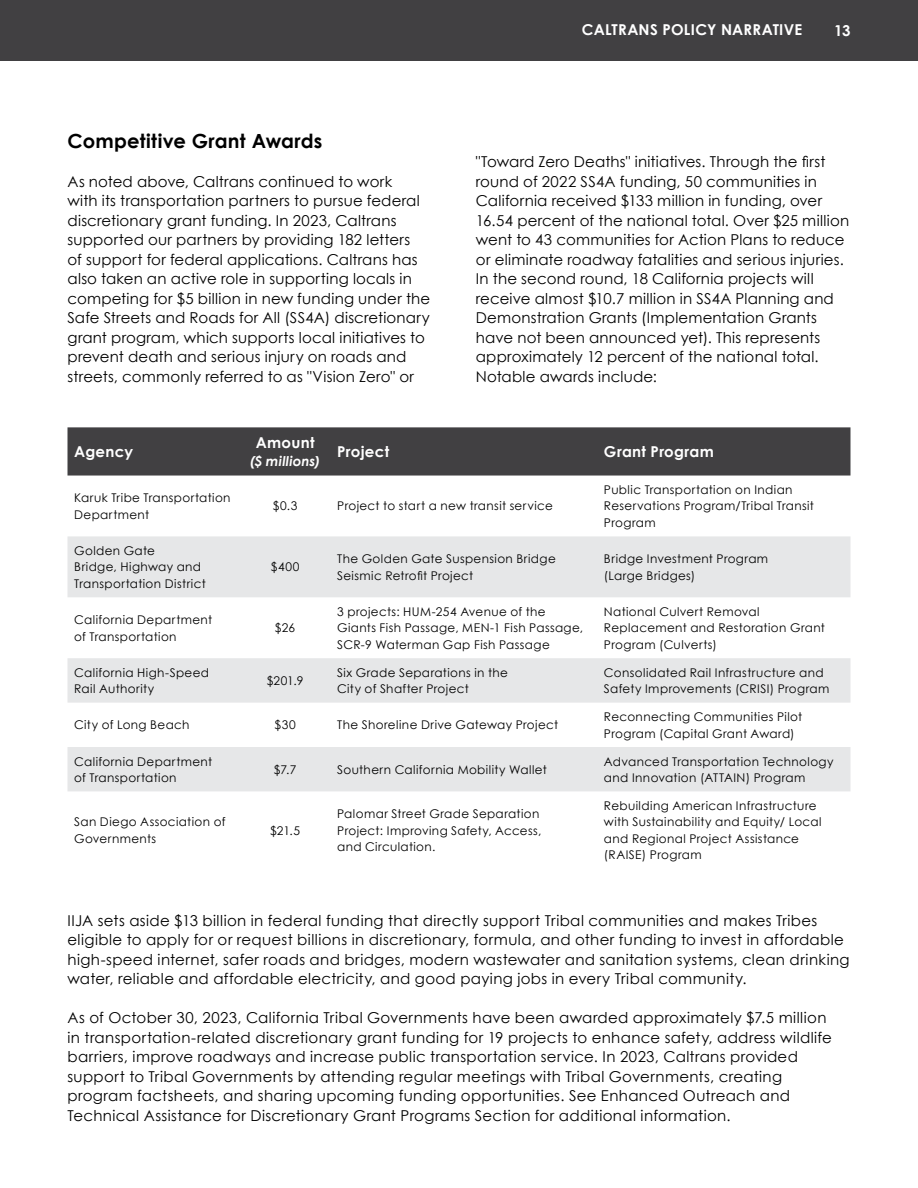
<style>
.page{position:relative;width:918px;height:1188px;background:#fff}
.page>*{position:absolute;margin:0;border:0;box-sizing:border-box;transform-origin:0 0}
.t1{font:700 19.5px "Century Gothic";letter-spacing:.015em;color:#000}
.body{font:15px/19.5px "Century Gothic";letter-spacing:.015em;color:#000}
.body-2{font:700 15px "Century Gothic";letter-spacing:.02em;color:#fff}
.body-3{font:italic 700 13.5px "Century Gothic";letter-spacing:.015em;color:#fff}
.body-4{font:12px/16.5px "Century Gothic";letter-spacing:.03em;color:#000}
</style>
<div class="page">
<div style="left:0;top:0;width:918px;height:60px;background:#414042"></div>
<div style="left:68px;top:427px;width:782px;height:49px;background:#414042"></div>
<svg style="left:68px;top:536px;width:782px;height:255px;fill:#e6e7e8"></svg>
<h2 class="t1" style="left:68px;top:129px;width:257px">Competitive Grant Awards</h2>
<p class="body" style="left:68px;top:172px;width:364px">As noted above, Caltrans continued to work<br>with its transportation partners to pursue federal discretionary grant funding. In 2023, Caltrans supported our partners by providing 182 letters<br>of support for federal applications. Caltrans has also taken an active role in supporting locals in competing for $5 billion in new funding under the Safe Streets and Roads for All (SS4A) discretionary grant program, which supports local initiatives to prevent death and serious injury on roads and streets, commonly referred to as "Vision Zero" or</p>
<p class="body-2" style="left:582px;top:20px;width:222px">CALTRANS POLICY NARRATIVE</p>
<p class="body-2" style="left:834px;top:21px;width:18px">13</p>
<p class="body" style="left:476px;top:152px;width:375px">"Toward Zero Deaths" initiatives. Through the first round of 2022 SS4A funding, 50 communities in California received $133 million in funding, over 16.54 percent of the national total. Over $25 million went to 43 communities for Action Plans to reduce or eliminate roadway fatalities and serious injuries.<br>In the second round, 18 California projects will receive almost $10.7 million in SS4A Planning and Demonstration Grants (Implementation Grants have not been announced yet). This represents approximately 12 percent of the national total.<br>Notable awards include:</p>
<p class="body-2" style="left:74px;top:442px;width:61px">Agency</p>
<p class="body-2" style="left:256px;top:433px;width:60px">Amount</p>
<p class="body-3" style="left:250px;top:452px;width:72px">($ millions)</p>
<p class="body-2" style="left:337px;top:442px;width:54px">Project</p>
<p class="body-2" style="left:604px;top:442px;width:111px">Grant Program</p>
<p class="body-4" style="left:74px;top:489px;width:158px">Karuk Tribe Transportation<br>Department</p>
<p class="body-4" style="left:273px;top:498px;width:26px">$0.3</p>
<p class="body-4" style="left:337px;top:498px;width:217px">Project to start a new transit service</p>
<p class="body-4" style="left:604px;top:481px;width:211px">Public Transportation on Indian<br>Reservations Program/Tribal Transit<br>Program</p>
<p class="body-4" style="left:74px;top:542px;width:133px">Golden Gate<br>Bridge, Highway and<br>Transportation District</p>
<p class="body-4" style="left:271px;top:559px;width:30px">$400</p>
<p class="body-4" style="left:337px;top:550px;width:220px">The Golden Gate Suspension Bridge<br>Seismic Retrofit Project</p>
<p class="body-4" style="left:604px;top:550px;width:166px">Bridge Investment Program (Large Bridges)</p>
<p class="body-4" style="left:74px;top:611px;width:139px">California Department of Transportation</p>
<p class="body-4" style="left:275px;top:620px;width:22px">$26</p>
<p class="body-4" style="left:337px;top:603px;width:248px">3 projects: HUM-254 Avenue of the<br>Giants Fish Passage, MEN-1 Fish Passage,<br>SCR-9 Waterman Gap Fish Passage</p>
<p class="body-4" style="left:604px;top:603px;width:222px">National Culvert Removal<br>Replacement and Restoration Grant<br>Program (Culverts)</p>
<p class="body-4" style="left:74px;top:664px;width:136px">California High-Speed<br>Rail Authority</p>
<p class="body-4" style="left:267px;top:672px;width:38px">$201.9</p>
<p class="body-4" style="left:337px;top:664px;width:172px">Six Grade Separations in the<br>City of Shafter Project</p>
<p class="body-4" style="left:604px;top:664px;width:227px">Consolidated Rail Infrastructure and<br>Safety Improvements (CRISI) Program</p>
<p class="body-4" style="left:74px;top:717px;width:117px">City of Long Beach</p>
<p class="body-4" style="left:275px;top:717px;width:23px">$30</p>
<p class="body-4" style="left:337px;top:717px;width:222px">The Shoreline Drive Gateway Project</p>
<p class="body-4" style="left:604px;top:708px;width:200px">Reconnecting Communities Pilot<br>Program (Capital Grant Award)</p>
<p class="body-4" style="left:74px;top:753px;width:139px">California Department of Transportation</p>
<p class="body-4" style="left:274px;top:761px;width:24px">$7.7</p>
<p class="body-4" style="left:337px;top:761px;width:211px">Southern California Mobility Wallet</p>
<p class="body-4" style="left:604px;top:753px;width:231px">Advanced Transportation Technology and Innovation (ATTAIN) Program</p>
<p class="body-4" style="left:74px;top:814px;width:153px">San Diego Association of<br>Governments</p>
<p class="body-4" style="left:270px;top:822px;width:32px">$21.5</p>
<p class="body-4" style="left:337px;top:805px;width:206px">Palomar Street Grade Separation<br>Project: Improving Safety, Access, and Circulation.</p>
<p class="body-4" style="left:604px;top:797px;width:219px">Rebuilding American Infrastructure with Sustainability and Equity/ Local and Regional Project Assistance (RAISE) Program</p>
<p class="body" style="left:67px;top:910px;width:784px">IIJA sets aside $13 billion in federal funding that directly support Tribal communities and makes Tribes eligible to apply for or request billions in discretionary, formula, and other funding to invest in affordable high-speed internet, safer roads and bridges, modern wastewater and sanitation systems, clean drinking water, reliable and affordable electricity, and good paying jobs in every Tribal community.</p>
<p class="body" style="left:67px;top:1008px;width:766px">As of October 30, 2023, California Tribal Governments have been awarded approximately $7.5 million in transportation-related discretionary grant funding for 19 projects to enhance safety, address wildlife barriers, improve roadways and increase public transportation service. In 2023, Caltrans provided support to Tribal Governments by attending regular meetings with Tribal Governments, creating program factsheets, and sharing upcoming funding opportunities. See Enhanced Outreach and Technical Assistance for Discretionary Grant Programs Section for additional information.</p>
</div>
